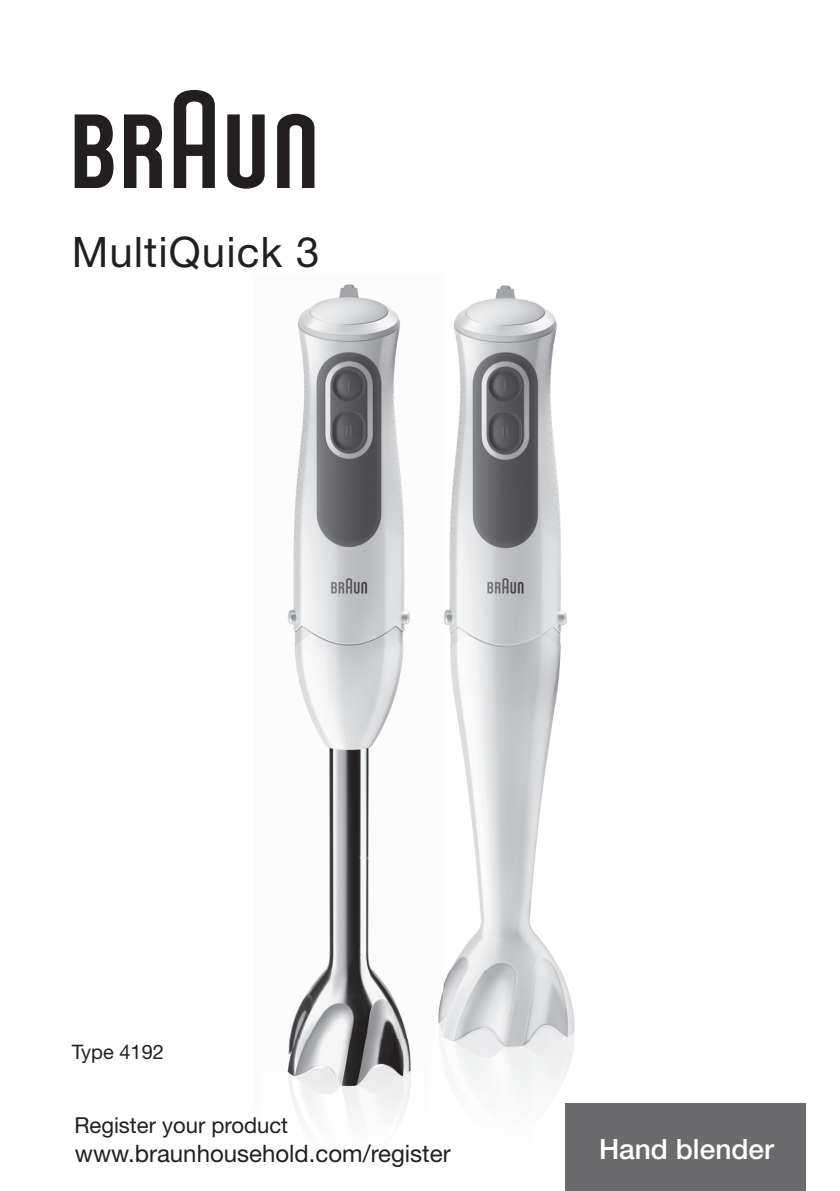
<style>
.page{position:relative;width:840px;height:1191px;background:#fff}
.page>*{position:absolute;margin:0;border:0;box-sizing:border-box;transform-origin:0 0}
.t1{font:42px "Helvetica Neue";letter-spacing:.025em;color:#231f20}
.t2{font:500 28px "Helvetica Neue";color:#fff}
.t3{font:24px "Helvetica Neue";color:#231f20}
.t4{font:22px "Helvetica Neue";color:#231f20}
.t5{font:20px "Helvetica Neue";color:#231f20}
</style>
<div class="page">
<svg style="left:75px;top:114px;width:38px;height:74px"></svg>
<svg style="left:124px;top:114px;width:38px;height:74px"></svg>
<svg style="left:174px;top:90px;width:41px;height:98px"></svg>
<svg style="left:227px;top:114px;width:37px;height:75px"></svg>
<svg style="left:277px;top:114px;width:37px;height:74px"></svg>
<img style="left:443px;top:285px;width:131px;height:733px">
<img style="left:297px;top:284px;width:104px;height:59px">
<img style="left:287px;top:343px;width:124px;height:721px">
<img style="left:287px;top:1064px;width:124px;height:52px">
<img style="left:442px;top:1018px;width:90px;height:74px">
<img style="left:532px;top:1018px;width:43px;height:73px">
<img style="left:438px;top:1019px;width:5px;height:73px">
<div style="left:565px;top:1103px;width:240px;height:88px;background:#6b6b6e"></div>
<h1 class="t1" style="left:72px;top:237px;width:249px">MultiQuick 3</h1>
<p class="t5" style="left:72px;top:1045px;width:93px">Type 4192</p>
<p class="t4" style="left:74px;top:1117px;width:215px">Register your product</p>
<p class="t3" style="left:75px;top:1144px;width:377px">www.braunhousehold.com/register</p>
<p class="t2" style="left:598px;top:1132px;width:176px">Hand blender</p>
</div>
